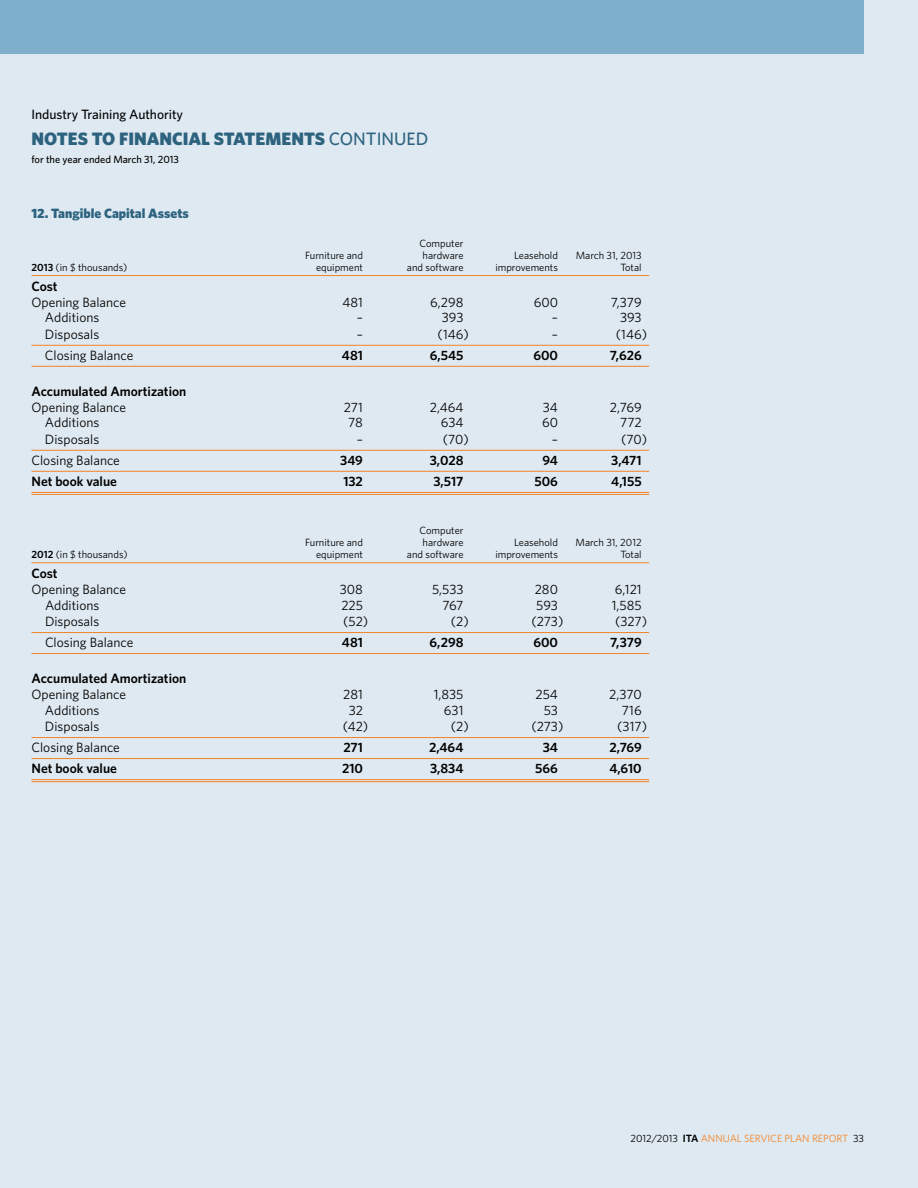
<style>
.page{position:relative;width:918px;height:1188px;background:#dee9f1}
.page>*{position:absolute;margin:0;border:0;box-sizing:border-box;transform-origin:0 0}
.t1{font:900 18px "Whitney";color:#2d637f}
.t2{font:13.5px "Whitney";color:#000}
.t3{font:600 13.5px "Whitney";color:#000}
.t4{font:500 13.5px "Whitney";letter-spacing:-.005em;color:#000}
.t5{font:900 13.5px "Whitney";color:#2d637f}
.t6{font:10.5px "Whitney";color:#000}
.t7{font:10.5px "Whitney";letter-spacing:-.005em;color:#f58427}
.t8{font:500 10.5px "Whitney";letter-spacing:-.005em;color:#000}
.s1{font-weight:500}
.s2{font-weight:600}
.s3{color:#000}
.s4{font-weight:600;color:#000}
</style>
<div class="page">
<hr style="left:32px;top:275px;width:617px;height:1px;background:#f58427">
<hr style="left:32px;top:345px;width:617px;height:1px;background:#f58427">
<hr style="left:32px;top:366px;width:617px;height:1px;background:#f58427">
<hr style="left:32px;top:450px;width:617px;height:1px;background:#f58427">
<hr style="left:32px;top:471px;width:617px;height:1px;background:#f58427">
<hr style="left:32px;top:492px;width:617px;height:1px;background:#f58427">
<hr style="left:32px;top:494px;width:617px;height:1px;background:#f58427">
<hr style="left:32px;top:562px;width:617px;height:1px;background:#f58427">
<hr style="left:32px;top:632px;width:617px;height:1px;background:#f58427">
<hr style="left:32px;top:653px;width:617px;height:1px;background:#f58427">
<hr style="left:32px;top:737px;width:617px;height:1px;background:#f58427">
<hr style="left:32px;top:758px;width:617px;height:1px;background:#f58427">
<hr style="left:32px;top:779px;width:617px;height:1px;background:#f58427">
<hr style="left:32px;top:781px;width:617px;height:1px;background:#f58427">
<div style="left:0;top:0;width:864px;height:54px;background:#7eb0cc"></div>
<p class="t4" style="left:32px;top:105px;width:153px">Industry Training Authority</p>
<h1 class="t1" style="left:32px;top:127px;width:310px">NOTES TO FINANCIAL STATEMENTS <span class="s1">continued</span></h1>
<p class="t8" style="left:32px;top:152px;width:149px">for the year ended March 31, 2013</p>
<p class="t5" style="left:32px;top:204px;width:159px">12. TANGIBLE CAPITAL ASSETS</p>
<p class="t6" style="left:420px;top:236px;width:45px">Computer</p>
<p class="t6" style="left:305px;top:248px;width:59px">Furniture and</p>
<p class="t6" style="left:423px;top:248px;width:42px">hardware</p>
<p class="t6" style="left:514px;top:248px;width:45px">Leasehold</p>
<p class="t6" style="left:576px;top:248px;width:68px">March 31, 2013</p>
<p class="t6" style="left:32px;top:260px;width:97px"><span class="s2">2013</span> (in $ thousands)</p>
<p class="t6" style="left:316px;top:260px;width:48px">equipment</p>
<p class="t6" style="left:407px;top:260px;width:58px">and software</p>
<p class="t6" style="left:495px;top:260px;width:64px">improvements</p>
<p class="t6" style="left:620px;top:260px;width:23px">Total</p>
<p class="t3" style="left:32px;top:277px;width:28px">Cost</p>
<p class="t2" style="left:32px;top:293px;width:96px">Opening Balance</p>
<p class="t2" style="left:342px;top:293px;width:22px">481</p>
<p class="t2" style="left:430px;top:293px;width:35px">6,298</p>
<p class="t2" style="left:534px;top:293px;width:26px">600</p>
<p class="t2" style="left:611px;top:293px;width:32px">7,379</p>
<p class="t2" style="left:45px;top:309px;width:56px">Additions</p>
<p class="t2" style="left:357px;top:309px;width:8px">–</p>
<p class="t2" style="left:442px;top:309px;width:23px">393</p>
<p class="t2" style="left:552px;top:309px;width:8px">–</p>
<p class="t2" style="left:620px;top:309px;width:23px">393</p>
<p class="t2" style="left:45px;top:325px;width:56px">Disposals</p>
<p class="t2" style="left:357px;top:325px;width:8px">–</p>
<p class="t2" style="left:438px;top:325px;width:33px">(146)</p>
<p class="t2" style="left:552px;top:325px;width:8px">–</p>
<p class="t2" style="left:616px;top:325px;width:33px">(146)</p>
<p class="t2" style="left:45px;top:346px;width:90px">Closing Balance</p>
<p class="t3" style="left:342px;top:346px;width:23px">481</p>
<p class="t3" style="left:430px;top:346px;width:35px">6,545</p>
<p class="t3" style="left:533px;top:346px;width:26px">600</p>
<p class="t3" style="left:610px;top:346px;width:33px">7,626</p>
<p class="t3" style="left:31px;top:382px;width:156px">Accumulated Amortization</p>
<p class="t2" style="left:31px;top:398px;width:96px">Opening Balance</p>
<p class="t2" style="left:344px;top:398px;width:21px">271</p>
<p class="t2" style="left:430px;top:398px;width:35px">2,464</p>
<p class="t2" style="left:543px;top:398px;width:17px">34</p>
<p class="t2" style="left:610px;top:398px;width:33px">2,769</p>
<p class="t2" style="left:45px;top:414px;width:56px">Additions</p>
<p class="t2" style="left:348px;top:414px;width:16px">78</p>
<p class="t2" style="left:441px;top:414px;width:24px">634</p>
<p class="t2" style="left:542px;top:414px;width:17px">60</p>
<p class="t2" style="left:620px;top:414px;width:23px">772</p>
<p class="t2" style="left:45px;top:430px;width:56px">Disposals</p>
<p class="t2" style="left:357px;top:430px;width:8px">–</p>
<p class="t2" style="left:443px;top:430px;width:27px">(70)</p>
<p class="t2" style="left:552px;top:430px;width:8px">–</p>
<p class="t2" style="left:621px;top:430px;width:27px">(70)</p>
<p class="t2" style="left:31px;top:451px;width:90px">Closing Balance</p>
<p class="t3" style="left:340px;top:451px;width:24px">349</p>
<p class="t3" style="left:430px;top:451px;width:35px">3,028</p>
<p class="t3" style="left:542px;top:451px;width:17px">94</p>
<p class="t3" style="left:611px;top:451px;width:32px">3,471</p>
<p class="t3" style="left:31px;top:472px;width:87px">Net book value</p>
<p class="t3" style="left:343px;top:472px;width:21px">132</p>
<p class="t3" style="left:433px;top:472px;width:32px">3,517</p>
<p class="t3" style="left:535px;top:472px;width:25px">506</p>
<p class="t3" style="left:611px;top:472px;width:32px">4,155</p>
<p class="t6" style="left:420px;top:523px;width:45px">Computer</p>
<p class="t6" style="left:305px;top:535px;width:59px">Furniture and</p>
<p class="t6" style="left:423px;top:535px;width:42px">hardware</p>
<p class="t6" style="left:514px;top:535px;width:45px">Leasehold</p>
<p class="t6" style="left:576px;top:535px;width:68px">March 31, 2012</p>
<p class="t6" style="left:32px;top:547px;width:98px"><span class="s2">2012</span> (in $ thousands)</p>
<p class="t6" style="left:316px;top:547px;width:48px">equipment</p>
<p class="t6" style="left:407px;top:547px;width:58px">and software</p>
<p class="t6" style="left:495px;top:547px;width:64px">improvements</p>
<p class="t6" style="left:620px;top:547px;width:23px">Total</p>
<p class="t3" style="left:32px;top:564px;width:28px">Cost</p>
<p class="t2" style="left:32px;top:580px;width:96px">Opening Balance</p>
<p class="t2" style="left:340px;top:580px;width:25px">308</p>
<p class="t2" style="left:432px;top:580px;width:33px">5,533</p>
<p class="t2" style="left:535px;top:580px;width:25px">280</p>
<p class="t2" style="left:615px;top:580px;width:28px">6,121</p>
<p class="t2" style="left:45px;top:596px;width:56px">Additions</p>
<p class="t2" style="left:341px;top:596px;width:23px">225</p>
<p class="t2" style="left:443px;top:596px;width:22px">767</p>
<p class="t2" style="left:536px;top:596px;width:23px">593</p>
<p class="t2" style="left:612px;top:596px;width:31px">1,585</p>
<p class="t2" style="left:45px;top:613px;width:56px">Disposals</p>
<p class="t2" style="left:343px;top:613px;width:27px">(52)</p>
<p class="t2" style="left:451px;top:613px;width:19px">(2)</p>
<p class="t2" style="left:531px;top:613px;width:34px">(273)</p>
<p class="t2" style="left:615px;top:613px;width:34px">(327)</p>
<p class="t2" style="left:45px;top:634px;width:90px">Closing Balance</p>
<p class="t3" style="left:342px;top:633px;width:23px">481</p>
<p class="t3" style="left:429px;top:633px;width:36px">6,298</p>
<p class="t3" style="left:533px;top:633px;width:26px">600</p>
<p class="t3" style="left:610px;top:633px;width:33px">7,379</p>
<p class="t3" style="left:31px;top:670px;width:156px">Accumulated Amortization</p>
<p class="t2" style="left:31px;top:685px;width:96px">Opening Balance</p>
<p class="t2" style="left:343px;top:685px;width:21px">281</p>
<p class="t2" style="left:434px;top:685px;width:31px">1,835</p>
<p class="t2" style="left:536px;top:685px;width:24px">254</p>
<p class="t2" style="left:609px;top:685px;width:34px">2,370</p>
<p class="t2" style="left:45px;top:701px;width:56px">Additions</p>
<p class="t2" style="left:349px;top:701px;width:16px">32</p>
<p class="t2" style="left:444px;top:701px;width:21px">631</p>
<p class="t2" style="left:544px;top:701px;width:16px">53</p>
<p class="t2" style="left:622px;top:701px;width:21px">716</p>
<p class="t2" style="left:45px;top:718px;width:56px">Disposals</p>
<p class="t2" style="left:343px;top:718px;width:27px">(42)</p>
<p class="t2" style="left:451px;top:718px;width:19px">(2)</p>
<p class="t2" style="left:531px;top:718px;width:34px">(273)</p>
<p class="t2" style="left:617px;top:718px;width:31px">(317)</p>
<p class="t2" style="left:31px;top:739px;width:90px">Closing Balance</p>
<p class="t3" style="left:343px;top:739px;width:21px">271</p>
<p class="t3" style="left:429px;top:739px;width:36px">2,464</p>
<p class="t3" style="left:543px;top:739px;width:17px">34</p>
<p class="t3" style="left:609px;top:739px;width:34px">2,769</p>
<p class="t3" style="left:31px;top:760px;width:87px">Net book value</p>
<p class="t3" style="left:342px;top:760px;width:22px">210</p>
<p class="t3" style="left:430px;top:760px;width:35px">3,834</p>
<p class="t3" style="left:535px;top:760px;width:24px">566</p>
<p class="t3" style="left:609px;top:760px;width:34px">4,610</p>
<p class="t7" style="left:630px;top:1132px;width:235px"><span class="s3">2012/2013</span> <span class="s4">ITA</span> ANNUAL SERVICE PLAN REPORT <span class="s3">33</span></p>
</div>
